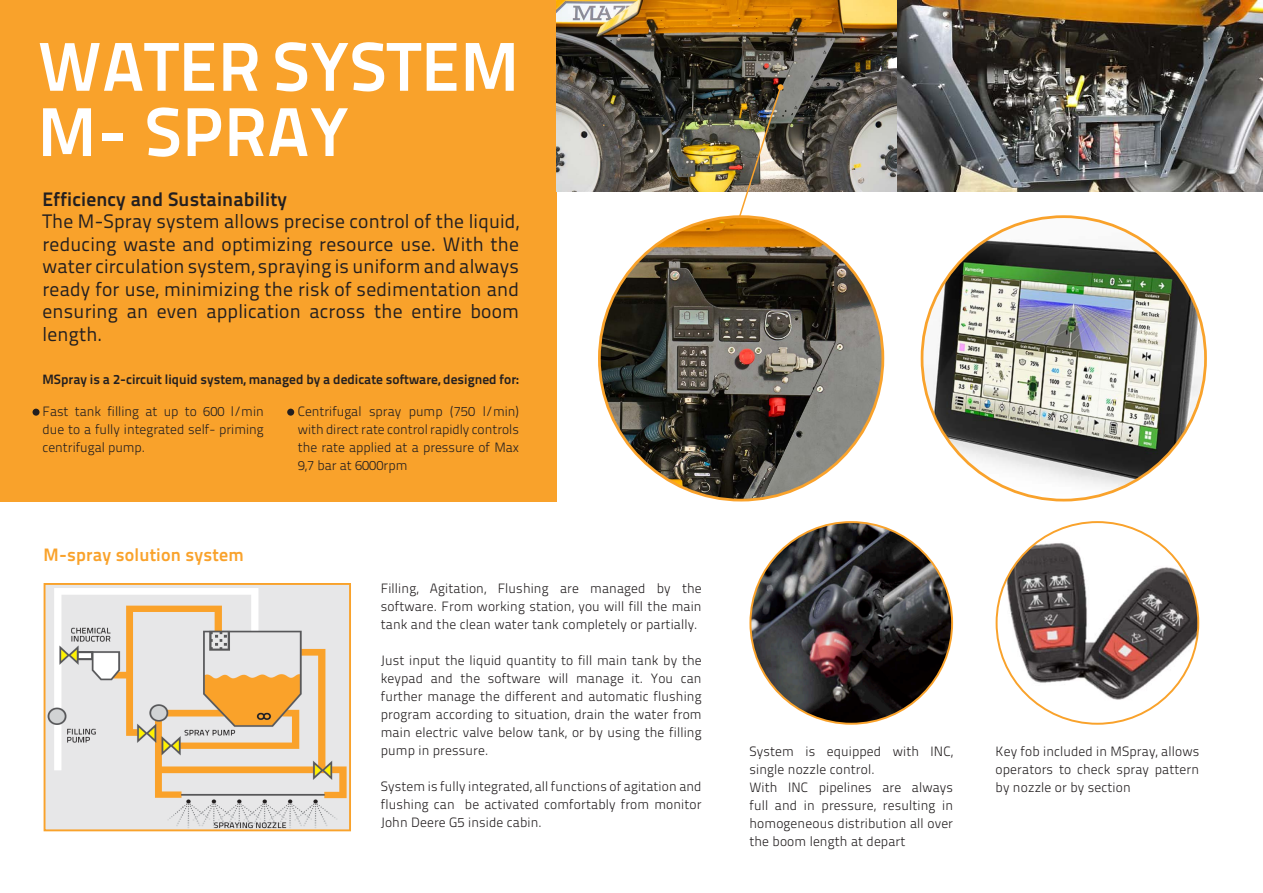
<style>
.page{position:relative;width:1263px;height:893px;background:#fff}
.page>*{position:absolute;margin:0;border:0;box-sizing:border-box;transform-origin:0 0}
.t1{font:700 69px "Titillium Text 22 L";letter-spacing:.01em;color:#fff}
.t2{font:19.5px/22.5px "Titillium Text 22 L";letter-spacing:.01em;color:#231f20;text-align:justify}
.t3{font:700 19.5px "Titillium Text 22 L";letter-spacing:.01em;color:#231f20}
.t4{font:700 18px "Titillium Text 22 L";letter-spacing:.01em;color:#f9a22b}
.t5{font:300 13.5px/18px "Titillium Text 22 L";letter-spacing:.01em;color:#231f20;text-align:justify}
.t6{font:700 13.5px "Titillium Text 22 L";color:#231f20}
</style>
<div class="page">
<img style="left:998px;top:537px;width:200px;height:178px">
<img style="left:750px;top:522px;width:202px;height:202px;border-radius:101px">
<div style="left:0;top:0;width:556px;height:501px;background:#f9a22b"></div>
<img style="left:556px;top:0;width:707px;height:191px">
<img style="left:734px;top:84px;width:49px;height:139px">
<img style="left:599px;top:217px;width:284px;height:283px;border-radius:142px">
<img style="left:922px;top:217px;width:283px;height:283px;border-radius:142px">
<div style="left:33px;top:409px;width:7px;height:7px;background:#231f20;border-radius:50%"></div>
<div style="left:287px;top:409px;width:7px;height:7px;background:#231f20;border-radius:50%"></div>
<img style="left:47px;top:586px;width:301px;height:242px">
<div style="left:44px;top:583px;width:307px;height:248px;border:2px solid #f9a22b"></div>
<p class="t1" style="left:38px;top:13px;width:483px">WATER SYSTEM</p>
<p class="t1" style="left:38px;top:79px;width:313px">M- SPRAY</p>
<p class="t3" style="left:43px;top:184px;width:246px">Efficiency and Sustainability</p>
<p class="t2" style="left:43px;top:209px;width:478px">The M-Spray system allows precise control of the liquid, reducing waste and optimizing resource use. With the water circulation system, spraying is uniform and always ready for use, minimizing the risk of sedimentation and ensuring an even application across the entire boom length.</p>
<p class="t6" style="left:43px;top:369px;width:478px">MSpray is a 2-circuit liquid system, managed by a dedicate software, designed for:</p>
<p class="t5" style="left:43px;top:402px;width:223px">Fast tank filling at up to 600 l/min due to a fully integrated self- priming centrifugal pump.</p>
<p class="t5" style="left:298px;top:402px;width:223px">Centrifugal spray pump (750 l/min) with direct rate control rapidly controls the rate applied at a pressure of Max 9,7 bar at 6000rpm</p>
<p class="t4" style="left:44px;top:541px;width:202px">M-spray solution system</p>
<p class="t5" style="left:381px;top:578px;width:322px">Filling, Agitation, Flushing are managed by the software. From working station, you will fill the main tank and the clean water tank completely or partially.</p>
<p class="t5" style="left:381px;top:650px;width:322px">Just input the liquid quantity to fill main tank by the keypad and the software will manage it. You can further manage the different and automatic flushing program according to situation, drain the water from main electric valve below tank, or by using the filling pump in pressure.</p>
<p class="t5" style="left:381px;top:776px;width:322px">System is fully integrated, all functions of agitation and flushing can be activated comfortably from monitor John Deere G5 inside cabin.</p>
<p class="t5" style="left:749px;top:741px;width:205px">System is equipped with INC, single nozzle control.</p>
<p class="t5" style="left:749px;top:777px;width:205px">With INC pipelines are always full and in pressure, resulting in homogeneous distribution all over the boom length at depart</p>
<p class="t5" style="left:995px;top:741px;width:205px">Key fob included in MSpray, allows operators to check spray pattern by nozzle or by section</p>
</div>
